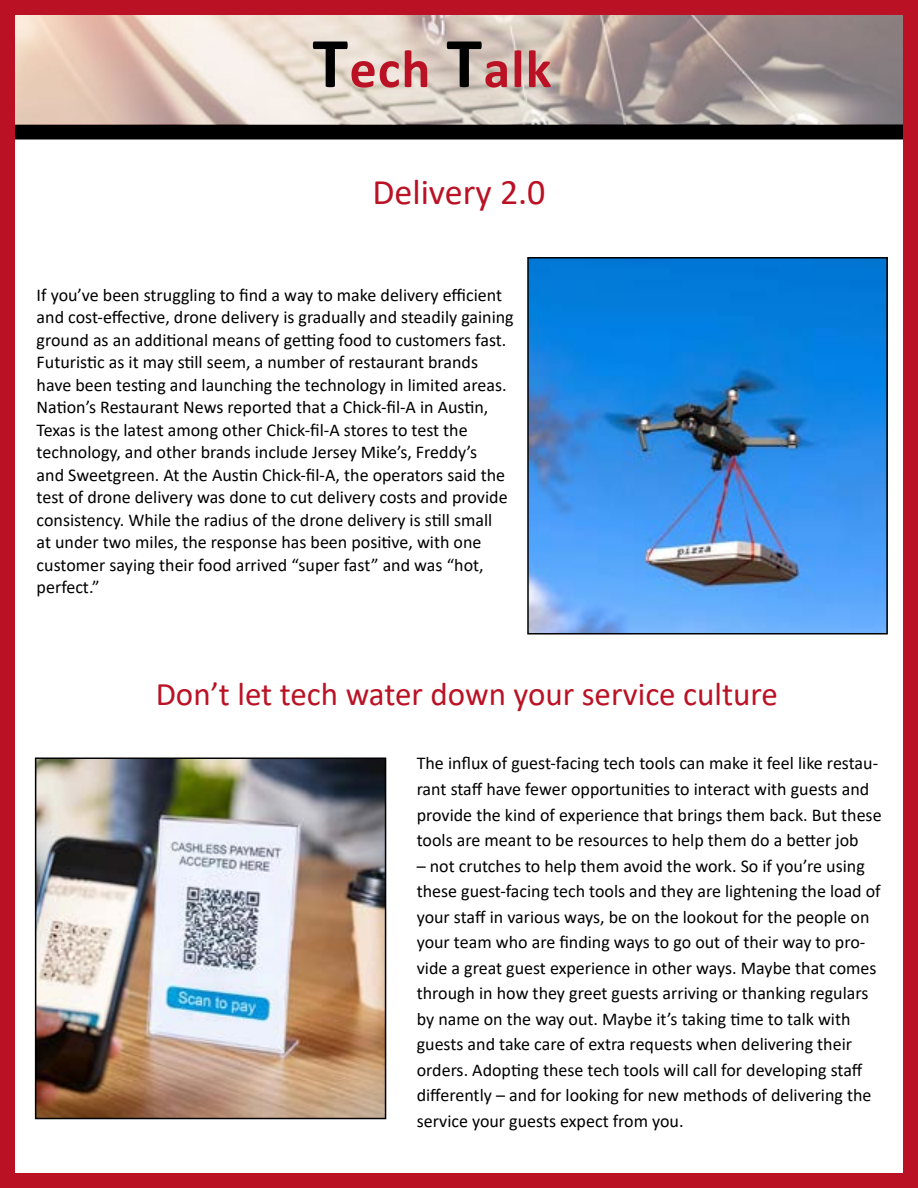
<style>
.page{position:relative;width:918px;height:1188px;background:#fff}
.page>*{position:absolute;margin:0;border:0;box-sizing:border-box;transform-origin:0 0}
.t1{font:700 54px "Calibri";letter-spacing:.02em;color:#ba1224}
.t2{font:36px "Calibri";color:#ba1224}
.t3{font:33px "Calibri";color:#ba1224}
.t4{font:18px/22.5px "Calibri";color:#000}
.s1{font-size:72px;color:#000}
</style>
<div class="page">
<div style="left:13px;top:127px;width:894px;height:10px;background:#000"></div>
<div style="left:10px;top:124px;width:899px;height:16px;border:4px solid #000"></div>
<div style="left:0;top:0;width:918px;height:1188px;border:15px solid #ba1224"></div>
<img style="left:15px;top:15px;width:888px;height:109px">
<img style="left:38px;top:761px;width:345px;height:355px">
<div style="left:35px;top:758px;width:351px;height:361px;border:2px solid #000"></div>
<img style="left:530px;top:260px;width:355px;height:371px">
<div style="left:527px;top:257px;width:361px;height:377px;border:2px solid #000"></div>
<h1 class="t1" style="left:312px;top:31px;width:241px"><span class="s1">T</span>ech <span class="s1">T</span>alk</h1>
<h2 class="t2" style="left:372px;top:167px;width:175px">Delivery 2.0</h2>
<p class="t4" style="left:37px;top:283px;width:479px">If you’ve been struggling to find a way to make delivery efficient and cost-effective, drone delivery is gradually and steadily gaining ground as an additional means of getting food to customers fast.<br>Futuristic as it may still seem, a number of restaurant brands have been testing and launching the technology in limited areas.<br>Nation’s Restaurant News reported that a Chick-fil-A in Austin, Texas is the latest among other Chick-fil-A stores to test the technology, and other brands include Jersey Mike’s, Freddy’s<br>and Sweetgreen. At the Austin Chick-fil-A, the operators said the test of drone delivery was done to cut delivery costs and provide consistency. While the radius of the drone delivery is still small<br>at under two miles, the response has been positive, with one customer saying their food arrived “super fast” and was “hot, perfect.”</p>
<h3 class="t3" style="left:156px;top:671px;width:624px">Don’t let tech water down your service culture</h3>
<p class="t4" style="left:417px;top:750px;width:466px;line-height:25.5px">The influx of guest-facing tech tools can make it feel like restau&shy;rant staff have fewer opportunities to interact with guests and provide the kind of experience that brings them back. But these tools are meant to be resources to help them do a better job</p>
<p class="t4" style="left:417px;top:852px;width:466px;line-height:25.5px">– not crutches to help them avoid the work. So if you’re using these guest-facing tech tools and they are lightening the load of your staff in various ways, be on the lookout for the people on your team who are finding ways to go out of their way to pro&shy;vide a great guest experience in other ways. Maybe that comes through in how they greet guests arriving or thanking regulars by name on the way out. Maybe it’s taking time to talk with guests and take care of extra requests when delivering their orders. Adopting these tech tools will call for developing staff differently – and for looking for new methods of delivering the service your guests expect from you.</p>
</div>
